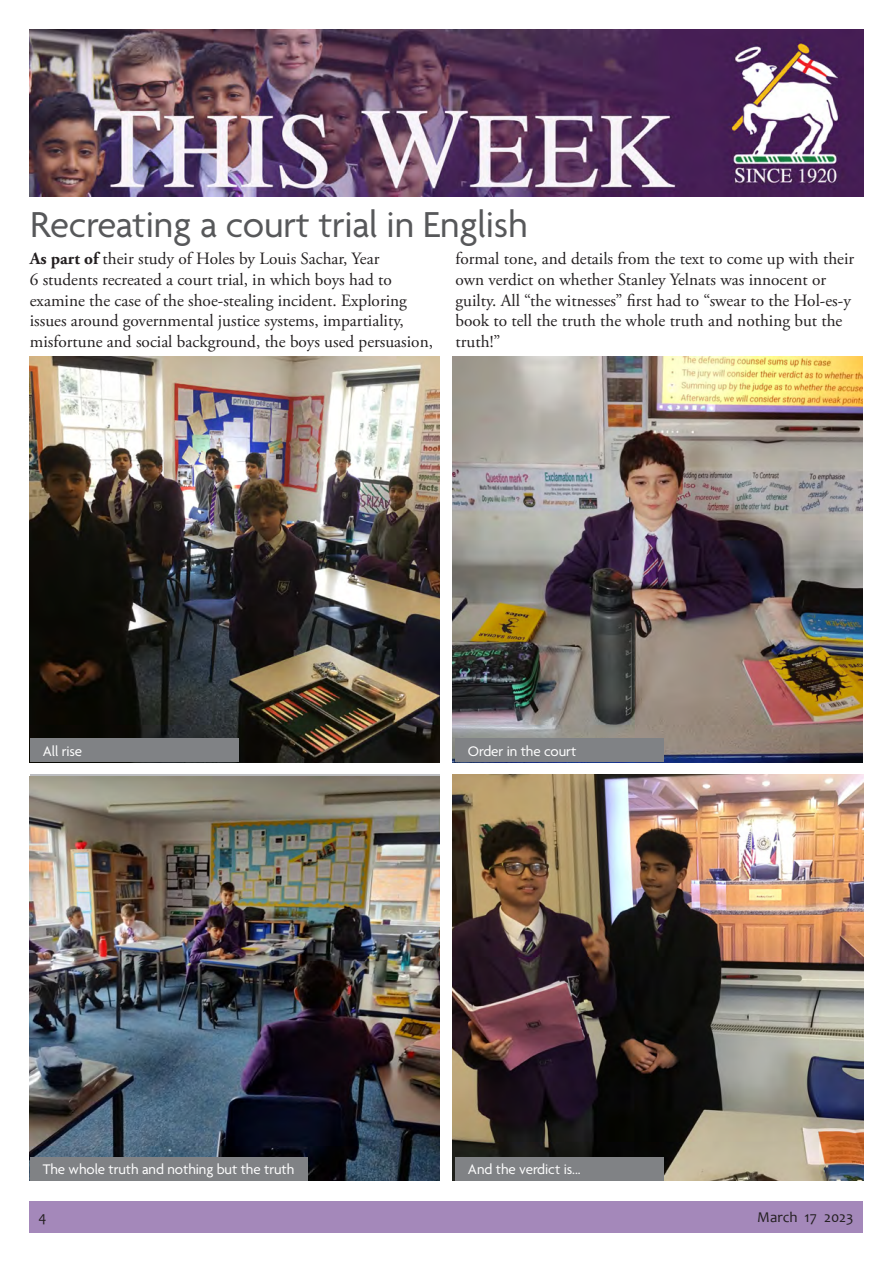
<style>
.page{position:relative;width:893px;height:1263px;background:#fff}
.page>*{position:absolute;margin:0;border:0;box-sizing:border-box;transform-origin:0 0}
.t1{font:39px "Agenda";letter-spacing:-.005em;color:#57585a}
.t2{font:17.25px/20.7px "Adobe Garamond Pro";color:#231f20}
.t3{font:15px "Agenda";letter-spacing:-.005em;color:#fff}
.t4{font:15px "Candara";color:#231f20}
.s1{font-weight:700}
</style>
<div class="page">
<div style="left:29px;top:1201px;width:834px;height:32px;background:#a488ba"></div>
<img style="left:30px;top:30px;width:833px;height:166px">
<img style="left:29px;top:356px;width:411px;height:406px">
<img style="left:452px;top:356px;width:411px;height:406px">
<img style="left:452px;top:774px;width:411px;height:406px">
<img style="left:30px;top:776px;width:410px;height:404px">
<div style="left:30px;top:738px;width:208px;height:24px;background:#808285"></div>
<div style="left:455px;top:738px;width:208px;height:24px;background:#808285"></div>
<div style="left:30px;top:1157px;width:277px;height:23px;background:#808285"></div>
<div style="left:455px;top:1157px;width:208px;height:23px;background:#808285"></div>
<p class="t1" style="left:30px;top:203px;width:499px">Recreating a court trial in English</p>
<p class="t2" style="left:30px;top:249px;width:405px"><span class="s1">As part of</span> their study of Holes by Louis Sachar, Year<br>6 students recreated a court trial, in which boys had to examine the case of the shoe-stealing incident. Exploring issues around governmental justice systems, impartiality, misfortune and social background, the boys used persuasion,</p>
<p class="t2" style="left:455px;top:249px;width:400px">formal tone, and details from the text to come up with their own verdict on whether Stanley Yelnats was innocent or guilty. All “the witnesses” first had to “swear to the Hol-es-y book to tell the truth the whole truth and nothing but the truth!”</p>
<p class="t3" style="left:43px;top:743px;width:41px">All rise</p>
<p class="t3" style="left:468px;top:743px;width:110px">Order in the court</p>
<p class="t3" style="left:43px;top:1161px;width:253px">The whole truth and nothing but the truth</p>
<p class="t3" style="left:468px;top:1161px;width:114px">And the verdict is...</p>
<p class="t4" style="left:38px;top:1207px;width:9px">4</p>
<p class="t4" style="left:757px;top:1207px;width:98px">March 17 2023</p>
</div>
